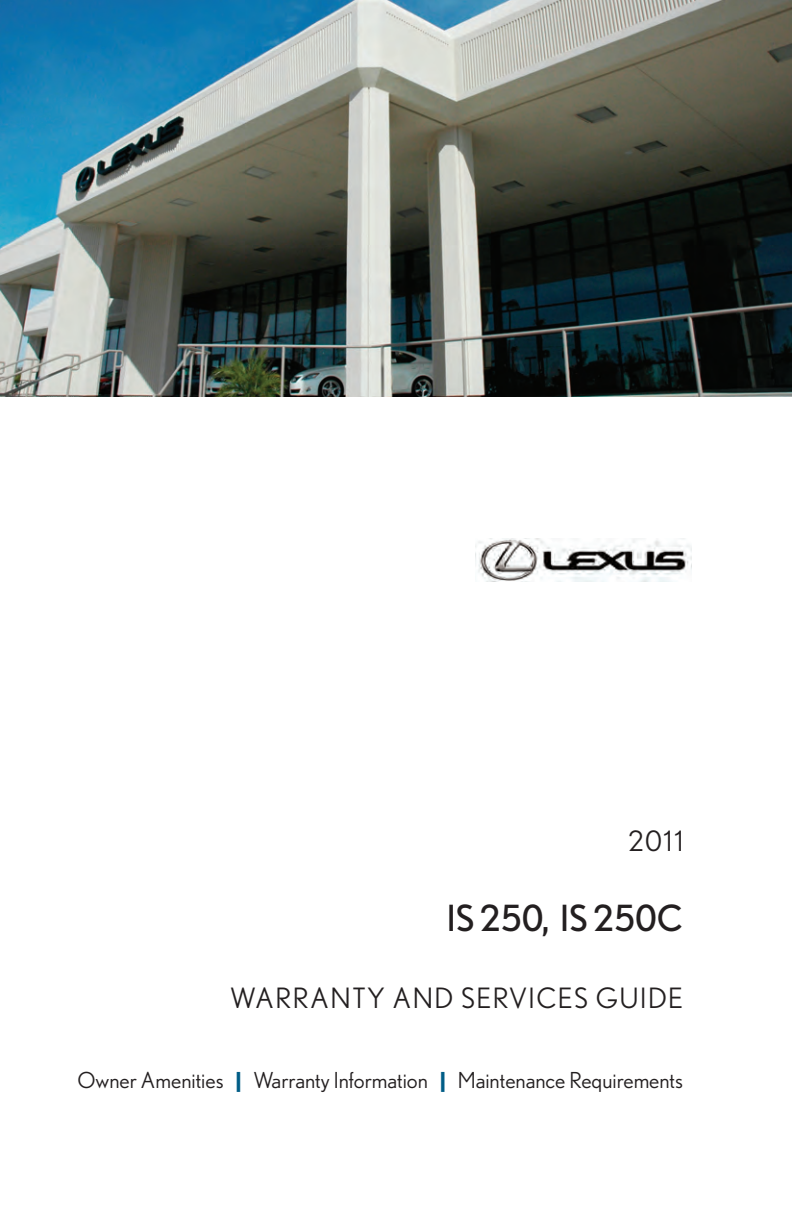
<style>
.page{position:relative;width:792px;height:1224px;background:#fff}
.page>*{position:absolute;margin:0;border:0;box-sizing:border-box;transform-origin:0 0}
.t1{font:36px "Nobel";color:#231f20}
.t2{font:28px "Nobel";letter-spacing:.05em;color:#231f20}
.t3{font:22px "Nobel";color:#231f20}
.s1{font-weight:700;color:#005d87}
</style>
<div class="page">
<img style="left:0;top:0;width:792px;height:396px">
<img style="left:475px;top:538px;width:216px;height:43px">
<p class="t2" style="left:629px;top:825px;width:56px">2011</p>
<h1 class="t1" style="left:447px;top:897px;width:238px">IS 250, IS 250C</h1>
<p class="t2" style="left:230px;top:982px;width:454px">WARRANTY AND SERVICES GUIDE</p>
<p class="t3" style="left:78px;top:1067px;width:607px">Owner Amenities <span class="s1">|</span> Warranty Information <span class="s1">|</span> Maintenance Requirements</p>
</div>
